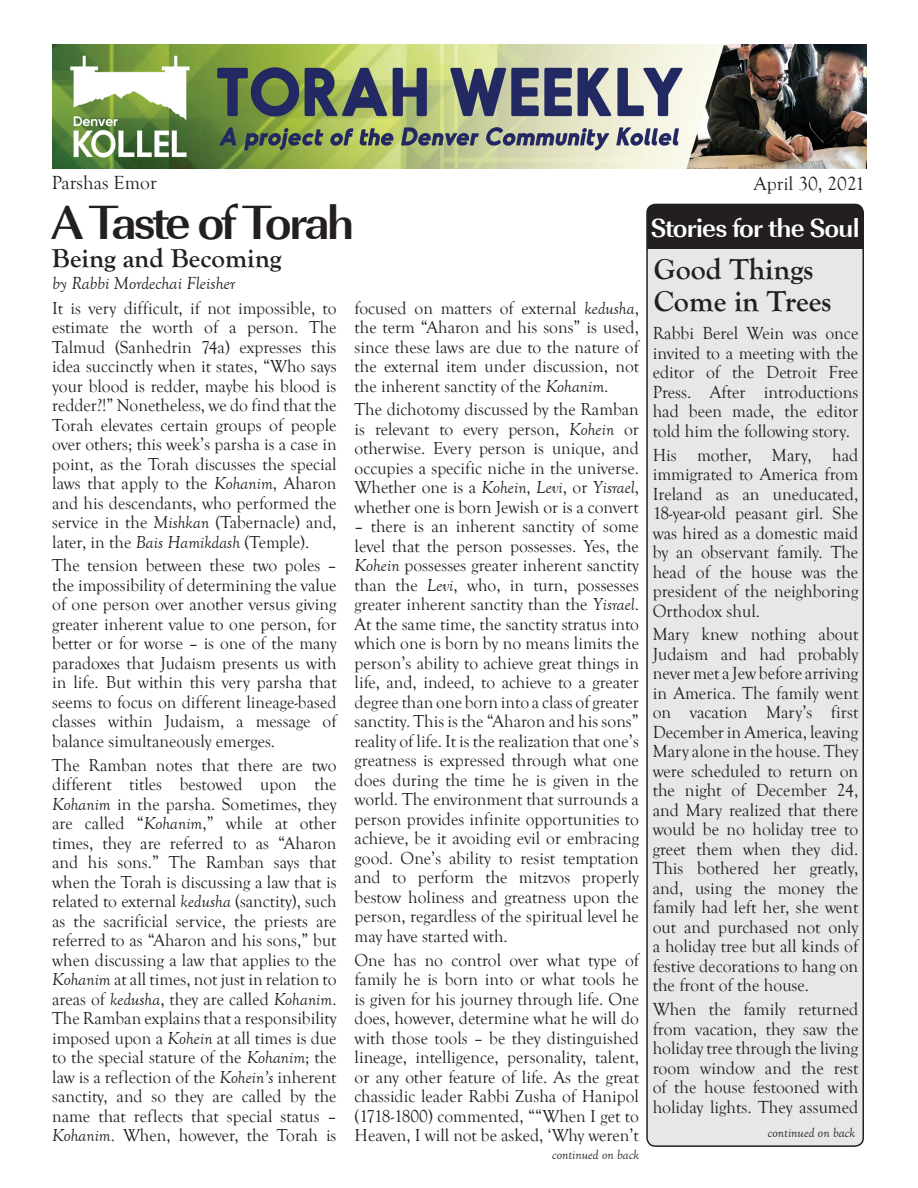
<style>
.page{position:relative;width:918px;height:1188px;background:#fff}
.page>*{position:absolute;margin:0;border:0;box-sizing:border-box;transform-origin:0 0}
.t1{font:700 49.5px "URW Imperial T";letter-spacing:-.06em;color:#231f20}
.t2{font:700 30px "Goudy Old Style T";color:#231f20}
.t3{font:700 27px "URW Imperial T";letter-spacing:-.03em;color:#fff}
.t4{font:700 27px "Goudy Old Style T";color:#231f20}
.t5{font:19.5px "Goudy Old Style T";color:#231f20}
.t6{font:18px/19.5px "Goudy Old Style T";color:#231f20;text-align:justify}
.t7{font:italic 18px "Goudy Old Style T";color:#231f20}
.t8{font:17.85px/19.5px "Goudy Old Style T";color:#231f20;text-align:justify}
.t9{font:italic 13.5px "Goudy Old Style T";color:#231f20}
.s1{font-style:italic}
</style>
<div class="page">
<div style="left:647px;top:204px;width:216px;height:942px;background:#e6e7e9;border-radius:9px"></div>
<div style="left:647px;top:204px;width:216px;height:45px;background:#231f20"></div>
<div style="left:646px;top:204px;width:218px;height:943px;border:2px solid #231f20;border-radius:9px"></div>
<img style="left:52px;top:44px;width:814px;height:124px">
<p class="t5" style="left:52px;top:172px;width:106px">Parshas Emor</p>
<p class="t5" style="left:754px;top:173px;width:113px">April 30, 2021</p>
<p class="t1" style="left:52px;top:193px;width:304px">A Taste of Torah</p>
<p class="t3" style="left:651px;top:212px;width:210px">Stories for the Soul</p>
<p class="t4" style="left:52px;top:243px;width:231px">Being and Becoming</p>
<p class="t7" style="left:53px;top:273px;width:184px">by Rabbi Mordechai Fleisher</p>
<p class="t2" style="left:654px;top:252px;width:161px">Good Things</p>
<p class="t8" style="left:52px;top:299px;width:286px">It is very difficult, if not impossible, to</p>
<p class="t2" style="left:654px;top:284px;width:179px">Come in Trees</p>
<p class="t8" style="left:52px;top:318px;width:286px">estimate the worth of a person. The Talmud (Sanhedrin 74a) expresses this idea succinctly when it states, “Who says your blood is redder, maybe his blood is redder?!” Nonetheless, we do find that the Torah elevates certain groups of people over others; this week’s parsha is a case in point, as the Torah discusses the special laws that apply to the <span class="s1">Kohanim</span>, Aharon and his descendants, who performed the service in the <span class="s1">Mishkan</span> (Tabernacle) and, later, in the <span class="s1">Bais Hamikdash</span> (Temple).</p>
<p class="t8" style="left:52px;top:556px;width:286px">The tension between these two poles – the impossibility of determining the value of one person over another versus giving greater inherent value to one person, for better or for worse – is one of the many paradoxes that Judaism presents us with in life. But within this very parsha that seems to focus on different lineage-based classes within Judaism, a message of balance simultaneously emerges.</p>
<p class="t8" style="left:52px;top:756px;width:286px">The Ramban notes that there are two different titles bestowed upon the <span class="s1">Kohanim</span> in the parsha. Sometimes, they are called “<span class="s1">Kohanim</span>,” while at other times, they are referred to as “Aharon and his sons.” The Ramban says that when the Torah is discussing a law that is related to external <span class="s1">kedusha</span> (sanctity), such as the sacrificial service, the priests are referred to as “Aharon and his sons,” but when discussing a law that applies to the <span class="s1">Kohanim</span> at all times, not just in relation to areas of <span class="s1">kedusha</span>, they are called <span class="s1">Kohanim</span>.<br>The Ramban explains that a responsibility imposed upon a <span class="s1">Kohein</span> at all times is due to the special stature of the <span class="s1">Kohanim</span>; the law is a reflection of the <span class="s1">Kohein’s</span> inherent sanctity, and so they are called by the name that reflects that special status – <span class="s1">Kohanim</span>. When, however, the Torah is</p>
<p class="t8" style="left:355px;top:299px;width:286px">focused on matters of external <span class="s1">kedusha</span>, the term “Aharon and his sons” is used, since these laws are due to the nature of the external item under discussion, not the inherent sanctity of the <span class="s1">Kohanim</span>.</p>
<p class="t8" style="left:355px;top:400px;width:286px">The dichotomy discussed by the Ramban is relevant to every person, <span class="s1">Kohein</span> or otherwise. Every person is unique, and occupies a specific niche in the universe.<br>Whether one is a <span class="s1">Kohein</span>, <span class="s1">Levi</span>, or <span class="s1">Yisrael</span>, whether one is born Jewish or is a convert</p>
<p class="t8" style="left:355px;top:517px;width:286px">– there is an inherent sanctity of some level that the person possesses. Yes, the <span class="s1">Kohein</span> possesses greater inherent sanctity than the <span class="s1">Levi</span>, who, in turn, possesses greater inherent sanctity than the <span class="s1">Yisrael</span>.<br>At the same time, the sanctity stratus into which one is born by no means limits the person’s ability to achieve great things in life, and, indeed, to achieve to a greater degree than one born into a class of greater sanctity. This is the “Aharon and his sons” reality of life. It is the realization that one’s greatness is expressed through what one does during the time he is given in the world. The environment that surrounds a person provides infinite opportunities to achieve, be it avoiding evil or embracing good. One’s ability to resist temptation and to perform the mitzvos properly bestow holiness and greatness upon the person, regardless of the spiritual level he may have started with.</p>
<p class="t8" style="left:355px;top:950px;width:286px">One has no control over what type of family he is born into or what tools he is given for his journey through life. One does, however, determine what he will do with those tools – be they distinguished lineage, intelligence, personality, talent, or any other feature of life. As the great chassidic leader Rabbi Zusha of Hanipol (1718-1800) commented, ““When I get to Heaven, I will not be asked, ‘Why weren’t</p>
<p class="t6" style="left:653px;top:324px;width:207px">Rabbi Berel Wein was once invited to a meeting with the editor of the Detroit Free Press. After introductions had been made, the editor told him the following story.</p>
<p class="t6" style="left:653px;top:445px;width:207px">His mother, Mary, had immigrated to America from Ireland as an uneducated, 18-year-old peasant girl. She was hired as a domestic maid by an observant family. The head of the house was the president of the neighboring Orthodox shul.</p>
<p class="t6" style="left:653px;top:625px;width:207px">Mary knew nothing about Judaism and had probably never met a Jew before arriving in America. The family went on vacation Mary’s first December in America, leaving Mary alone in the house. They were scheduled to return on the night of December 24, and Mary realized that there would be no holiday tree to greet them when they did.<br>This bothered her greatly, and, using the money the family had left her, she went out and purchased not only a holiday tree but all kinds of festive decorations to hang on the front of the house.</p>
<p class="t6" style="left:653px;top:1000px;width:207px">When the family returned from vacation, they saw the holiday tree through the living room window and the rest of the house festooned with holiday lights. They assumed</p>
<p class="t9" style="left:768px;top:1126px;width:89px">continued on back</p>
<p class="t9" style="left:552px;top:1147px;width:89px">continued on back</p>
</div>
